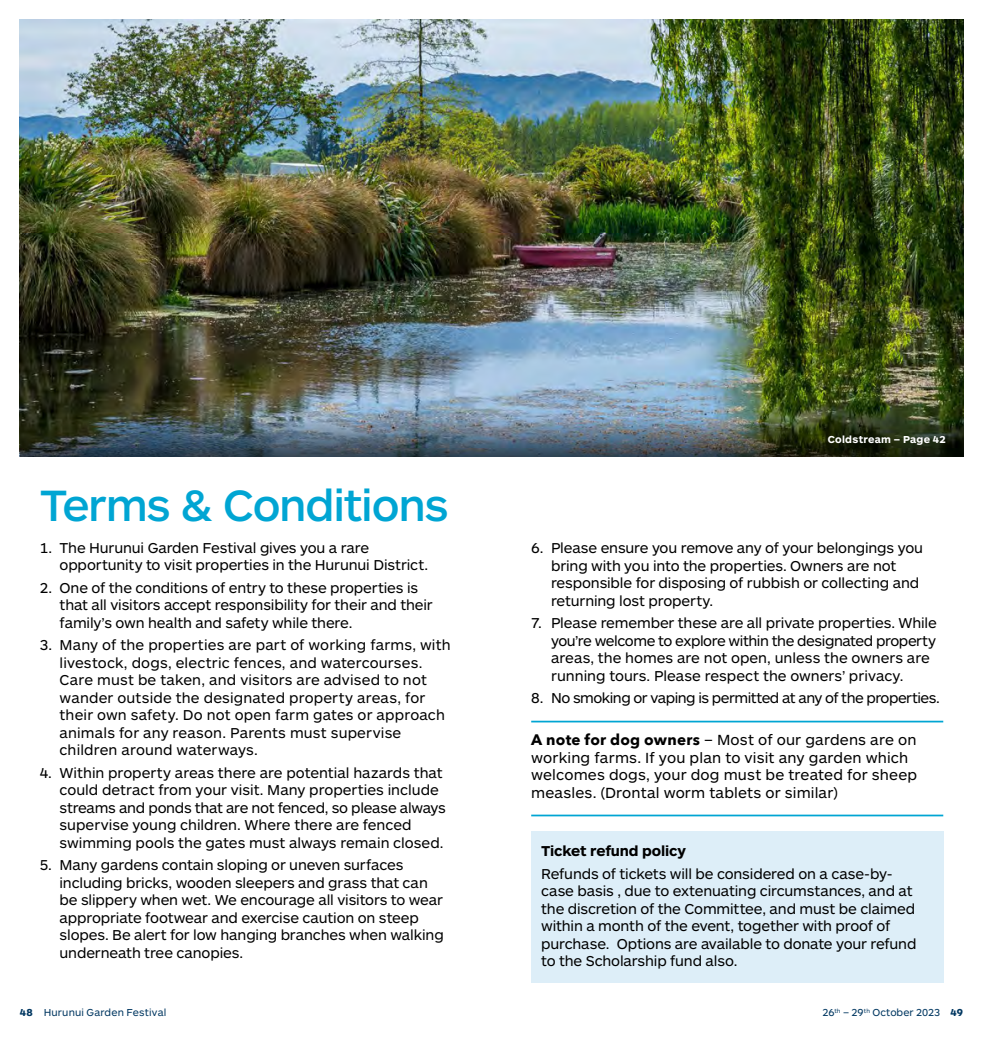
<style>
.page{position:relative;width:983px;height:1042px;background:#fff}
.page>*{position:absolute;margin:0;border:0;box-sizing:border-box;transform-origin:0 0}
.t1{font:500 45.5px "ARS Maquette Pro";letter-spacing:-.025em;color:#00a5d3}
.t2{font:15.22px/17.5px "ARS Maquette Pro";letter-spacing:.01em;color:#000}
.t3{font:14.88px/17.5px "ARS Maquette Pro";letter-spacing:-.005em;color:#000}
.t4{font:14.88px "ARS Maquette Pro";letter-spacing:-.035em;color:#000}
.t5{font:700 14.88px "ARS Maquette Pro";letter-spacing:-.01em;color:#000}
.t6{font:10.5px "ARS Maquette Pro";letter-spacing:.01em;color:#003761}
.t7{font:700 10.5px "ARS Maquette Pro";letter-spacing:.025em;color:#fff}
.s1{font-family:"Avenir Next";font-weight:700}
.s2{font-weight:700}
</style>
<div class="page">
<hr style="left:531px;top:721px;width:412px;height:1px;background:#00a5d3">
<hr style="left:531px;top:814px;width:412px;height:2px;background:#00a5d3">
<img style="left:20px;top:20px;width:942px;height:397px">
<img style="left:20px;top:417px;width:942px;height:39px">
<div style="left:531px;top:831px;width:412px;height:151px;background:#ddeef8"></div>
<h1 class="t1" style="left:40px;top:475px;width:410px">Terms &amp; Conditions</h1>
<p class="t3" style="left:60px;top:538px;width:370px;text-indent:-20px">1. The Hurunui Garden Festival gives you a rare opportunity to visit properties in the Hurunui District.</p>
<p class="t3" style="left:60px;top:578px;width:374px;text-indent:-20px">2. One of the conditions of entry to these properties is that all visitors accept responsibility for their and their family’s own health and safety while there.</p>
<p class="t3" style="left:60px;top:636px;width:392px;text-indent:-20px">3. Many of the properties are part of working farms, with livestock, dogs, electric fences, and watercourses.<br>Care must be taken, and visitors are advised to not wander outside the designated property areas, for their own safety. Do not open farm gates or approach animals for any reason. Parents must supervise children around waterways.</p>
<p class="t3" style="left:60px;top:763px;width:388px;text-indent:-20px">4. Within property areas there are potential hazards that could detract from your visit. Many properties include streams and ponds that are not fenced, so please always supervise young children. Where there are fenced swimming pools the gates must always remain closed.</p>
<p class="t3" style="left:60px;top:855px;width:385px;text-indent:-20px">5. Many gardens contain sloping or uneven surfaces including bricks, wooden sleepers and grass that can be slippery when wet. We encourage all visitors to wear appropriate footwear and exercise caution on steep slopes. Be alert for low hanging branches when walking underneath tree canopies.</p>
<p class="t7" style="left:827px;top:432px;width:119px">Coldstream – Page 42</p>
<p class="t3" style="left:551px;top:538px;width:373px;text-indent:-20px">6. Please ensure you remove any of your belongings you bring with you into the properties. Owners are not responsible for disposing of rubbish or collecting and returning lost property.</p>
<p class="t3" style="left:551px;top:613px;width:387px;text-indent:-20px">7. Please remember these are all private properties. While you’re welcome to explore within the designated property areas, the homes are not open, unless the owners are running tours. Please respect the owners’ privacy.</p>
<p class="t4" style="left:531px;top:688px;width:410px">8. No smoking or vaping is permitted at any of the properties.</p>
<p class="t2" style="left:531px;top:730px;width:387px"><span class="s1">A note for dog owners</span> – Most of our gardens are on working farms. If you plan to visit any garden which welcomes dogs, your dog must be treated for sheep measles. (Drontal worm tablets or similar)</p>
<p class="t5" style="left:541px;top:841px;width:146px">Ticket refund policy</p>
<p class="t3" style="left:541px;top:864px;width:377px">Refunds of tickets will be considered on a case-by&shy;case basis , due to extenuating circumstances, and at the discretion of the Committee, and must be claimed within a month of the event, together with proof of purchase. Options are available to donate your refund to the Scholarship fund also.</p>
<p class="t6" style="left:20px;top:1006px;width:148px"><span class="s2">48</span> Hurunui Garden Festival</p>
<p class="t6" style="left:822px;top:1006px;width:142px">26<sup>th</sup> – 29<sup>th</sup> October 2023 <span class="s2">49</span></p>
</div>
